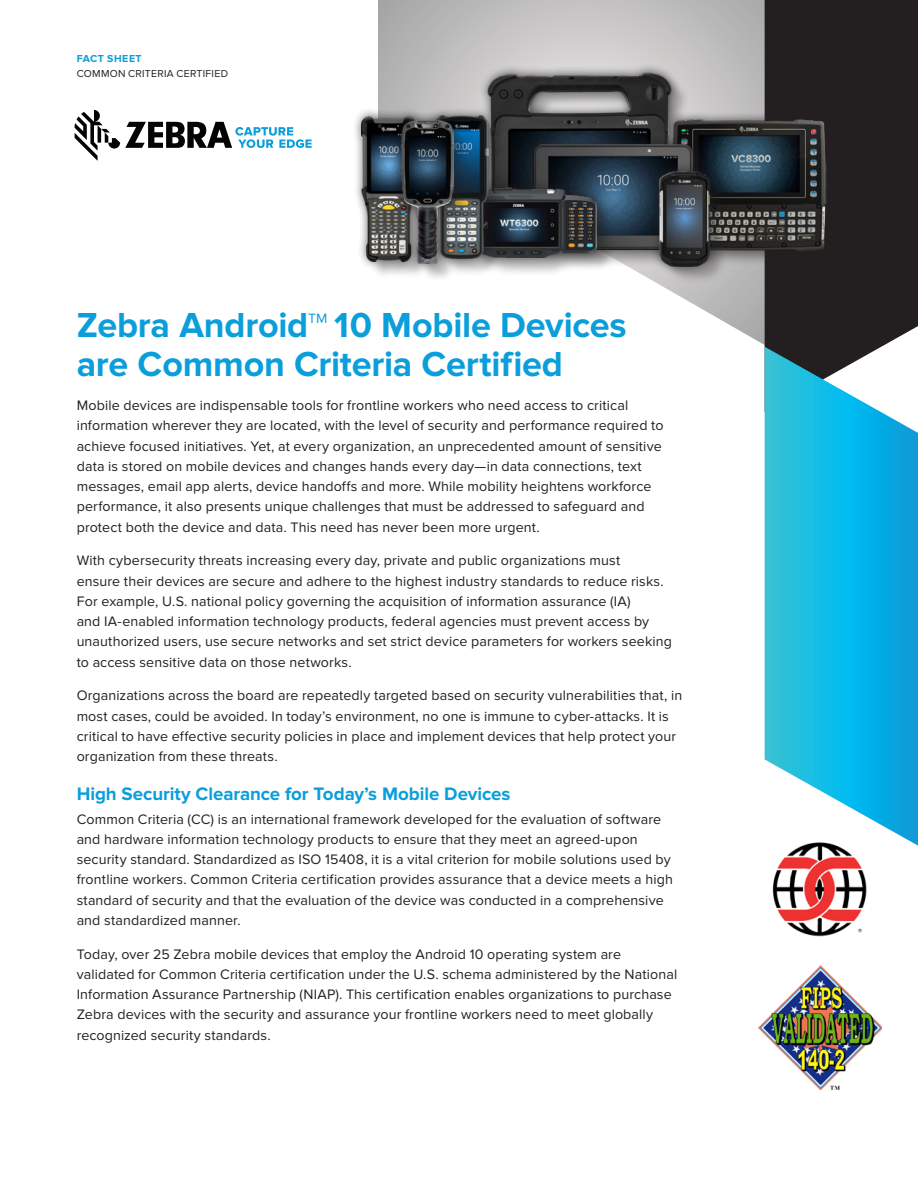
<style>
.page{position:relative;width:918px;height:1188px;background:#fff}
.page>*{position:absolute;margin:0;border:0;box-sizing:border-box;transform-origin:0 0}
.Heading-2-Cover{font:700 36px/39px "Proxima Nova";letter-spacing:-.005em;color:#0a9edb}
.Body{font:700 18.75px "Proxima Nova";letter-spacing:-.005em;color:#0a9edb}
.Body-2{font:14.25px/20.2px "Proxima Nova";letter-spacing:.01em;color:#231f20}
.Heading-2-Cover-2{font:13.95px "Proxima Nova";color:#0a9edb}
.t1{font:10.5px "Proxima Nova";letter-spacing:.025em;color:#231f20}
.Collateral_Type{font:700 10.5px "Proxima Nova";letter-spacing:.05em;color:#0a9edb}
</style>
<div class="page">
<svg style="left:378px;top:0;width:387px;height:366px"></svg>
<img style="left:422px;top:53px;width:309px;height:125px">
<div style="left:765px;top:0;width:153px;height:347px;background:#231f20"></div>
<svg style="left:765px;top:347px;width:153px;height:499px;background:#35bde1"></svg>
<svg style="left:75px;top:110px;width:237px;height:51px"></svg>
<img style="left:773px;top:840px;width:95px;height:97px">
<div style="left:675px;top:123px;width:167px;height:145px;background:#231f20"></div>
<div style="left:664px;top:111px;width:170px;height:149px;background:#231f20;opacity:.75"></div>
<img style="left:672px;top:120px;width:154px;height:134px">
<div style="left:524px;top:135px;width:178px;height:125px;background:#231f20;opacity:.75"></div>
<img style="left:534px;top:145px;width:158px;height:105px">
<div style="left:662px;top:173px;width:66px;height:112px;background:#231f20;opacity:.3"></div>
<div style="left:650px;top:161px;width:69px;height:115px;background:#231f20;opacity:.75"></div>
<img style="left:660px;top:171px;width:49px;height:95px">
<div style="left:473px;top:190px;width:142px;height:86px;background:#231f20;opacity:.3"></div>
<div style="left:461px;top:178px;width:145px;height:89px;background:#231f20;opacity:.75"></div>
<img style="left:506px;top:187px;width:91px;height:71px">
<div style="left:437px;top:119px;width:69px;height:157px;background:#231f20;opacity:.3"></div>
<div style="left:425px;top:107px;width:72px;height:161px;background:#231f20;opacity:.75"></div>
<img style="left:463px;top:116px;width:25px;height:144px">
<div style="left:364px;top:119px;width:70px;height:160px;background:#231f20;opacity:.3"></div>
<div style="left:352px;top:107px;width:73px;height:163px;background:#231f20;opacity:.75"></div>
<img style="left:362px;top:116px;width:30px;height:145px">
<div style="left:404px;top:123px;width:68px;height:159px;background:#231f20;opacity:.3"></div>
<div style="left:392px;top:111px;width:71px;height:162px;background:#231f20;opacity:.75"></div>
<img style="left:402px;top:121px;width:51px;height:142px">
<img style="left:758px;top:966px;width:124px;height:123px">
<p class="Collateral_Type" style="left:77px;top:53px;width:67px">FACT SHEET</p>
<p class="t1" style="left:77px;top:67px;width:153px">COMMON CRITERIA CERTIFIED</p>
<p class="Heading-2-Cover" style="left:77px;top:307px;width:551px;text-indent:257px">10 Mobile Devices are Common Criteria Certified</p>
<p class="Body-2" style="left:77px;top:396px;width:588px">Mobile devices are indispensable tools for frontline workers who need access to critical information wherever they are located, with the level of security and performance required to achieve focused initiatives. Yet, at every organization, an unprecedented amount of sensitive data is stored on mobile devices and changes hands every day—in data connections, text messages, email app alerts, device handoffs and more. While mobility heightens workforce performance, it also presents unique challenges that must be addressed to safeguard and protect both the device and data. This need has never been more urgent.</p>
<p class="Body-2" style="left:77px;top:551px;width:597px">With cybersecurity threats increasing every day, private and public organizations must<br>ensure their devices are secure and adhere to the highest industry standards to reduce risks.<br>For example, U.S. national policy governing the acquisition of information assurance (IA)<br>and IA-enabled information technology products, federal agencies must prevent access by unauthorized users, use secure networks and set strict device parameters for workers seeking to access sensitive data on those networks.</p>
<p class="Body-2" style="left:77px;top:686px;width:607px">Organizations across the board are repeatedly targeted based on security vulnerabilities that, in most cases, could be avoided. In today’s environment, no one is immune to cyber-attacks. It is critical to have effective security policies in place and implement devices that help protect your organization from these threats.</p>
<p class="Body" style="left:77px;top:783px;width:435px">High Security Clearance for Today’s Mobile Devices</p>
<p class="Body-2" style="left:77px;top:809px;width:598px">Common Criteria (CC) is an international framework developed for the evaluation of software and hardware information technology products to ensure that they meet an agreed-upon security standard. Standardized as ISO 15408, it is a vital criterion for mobile solutions used by frontline workers. Common Criteria certification provides assurance that a device meets a high standard of security and that the evaluation of the device was conducted in a comprehensive and standardized manner.</p>
<p class="Body-2" style="left:77px;top:944px;width:602px">Today, over 25 Zebra mobile devices that employ the Android 10 operating system are validated for Common Criteria certification under the U.S. schema administered by the National Information Assurance Partnership (NIAP). This certification enables organizations to purchase Zebra devices with the security and assurance your frontline workers need to meet globally recognized security standards.</p>
<p class="Heading-2-Cover" style="left:77px;top:307px;width:233px">Zebra Android</p>
<p class="Heading-2-Cover-2" style="left:308px;top:311px;width:21px">TM</p>
</div>
